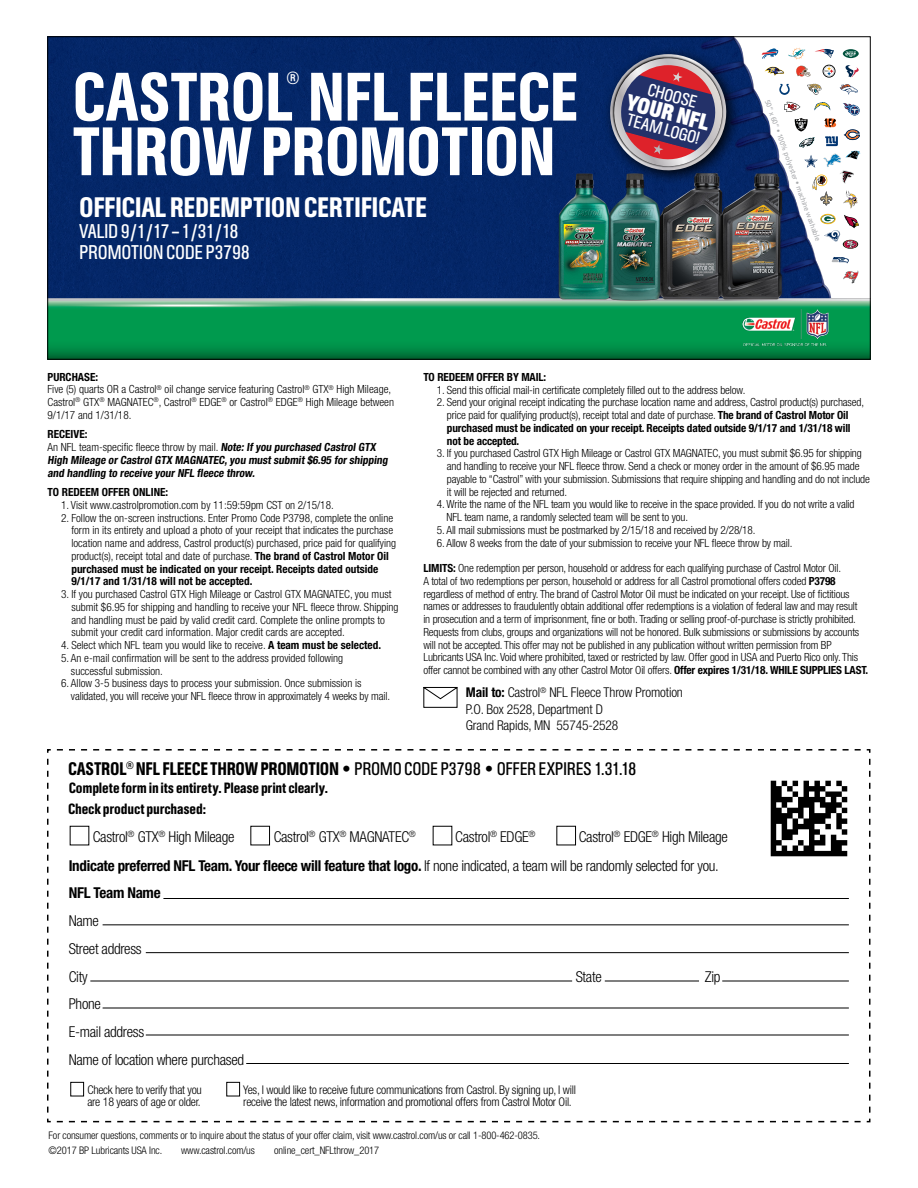
<style>
.page{position:relative;width:918px;height:1188px;background:#fff}
.page>*{position:absolute;margin:0;border:0;box-sizing:border-box;transform-origin:0 0}
.t1{font:500 61.95px "Castrol Sans Con";letter-spacing:-.02em;color:#fff}
.t2{font:500 25.5px "Castrol Sans Con";letter-spacing:-.02em;color:#fff}
.t3{font:20.55px "Ad Buch SB Bold Con";color:#fff}
.t4{font:18px/21px "Castrol Sans Con";letter-spacing:-.02em;color:#fff}
.t5{font:16.5px "Castrol Sans Con";letter-spacing:-.02em;color:#000}
.t6{font:15.9px "Ad Buch SB Con";color:#fff}
.t7{font:500 15.9px "Castrol Sans Con";color:#fff}
.t8{font:300 condensed 15px/27.8px "Helvetica Neue";letter-spacing:-.02em;color:#000}
.t9{font:700 condensed 15px/27.8px "Helvetica Neue";letter-spacing:-.02em;color:#000}
.t10{font:300 condensed 13.5px/16.2px "Helvetica Neue";letter-spacing:-.01em;color:#000}
.t11{font:500 13.5px/21px "Castrol Sans Con";letter-spacing:-.015em;color:#000}
.t12{font:300 condensed 12px/12px "Helvetica Neue";letter-spacing:-.02em;color:#000}
.t13{font:300 condensed 11.25px/12.8px "Helvetica Neue";letter-spacing:-.01em;color:#000}
.t14{font:700 condensed 11.25px/12.8px "Helvetica Neue";color:#000}
.t15{font:300 condensed 10.5px/15px "Helvetica Neue";letter-spacing:-.01em;color:#000}
.t16{font:7.05px "Frutiger";color:#a7a9ac;scale:.95 1}
.s1{font-weight:700}
.s2{font-weight:300}
.s3{font-weight:500}
</style>
<div class="page">
<svg style="left:423px;top:687px;width:35px;height:21px"></svg>
<svg style="left:47px;top:749px;width:824px;height:374px"></svg>
<div style="left:71px;top:1082px;width:13px;height:14px;border:1px solid #000"></div>
<div style="left:227px;top:1082px;width:13px;height:14px;border:1px solid #000"></div>
<div style="left:251px;top:826px;width:19px;height:19px;border:1px solid #000"></div>
<div style="left:557px;top:826px;width:19px;height:19px;border:1px solid #000"></div>
<img style="left:769px;top:778px;width:80px;height:81px">
<hr style="left:103px;top:925px;width:746px;height:1px;background:#000">
<hr style="left:163px;top:898px;width:686px;height:1px;background:#000">
<hr style="left:146px;top:952px;width:703px;height:1px;background:#000">
<hr style="left:722px;top:981px;width:127px;height:1px;background:#000">
<hr style="left:605px;top:981px;width:94px;height:1px;background:#000">
<hr style="left:90px;top:981px;width:482px;height:1px;background:#000">
<hr style="left:103px;top:1008px;width:746px;height:1px;background:#000">
<hr style="left:146px;top:1035px;width:703px;height:1px;background:#000">
<hr style="left:246px;top:1063px;width:603px;height:1px;background:#000">
<img style="left:50px;top:39px;width:818px;height:318px">
<svg style="left:842px;top:49px;width:19px;height:29px"></svg>
<svg style="left:779px;top:84px;width:11px;height:11px"></svg>
<svg style="left:840px;top:84px;width:18px;height:11px"></svg>
<svg style="left:807px;top:84px;width:15px;height:11px"></svg>
<svg style="left:831px;top:256px;width:18px;height:8px"></svg>
<svg style="left:843px;top:270px;width:16px;height:14px"></svg>
<svg style="left:761px;top:47px;width:74px;height:30px"></svg>
<img style="left:784px;top:101px;width:77px;height:148px">
<img style="left:727px;top:303px;width:118px;height:53px">
<img style="left:589px;top:36px;width:162px;height:162px">
<svg style="left:602px;top:54px;width:132px;height:124px;background:#4f486e"></svg>
<h3 class="t7" style="left:287px;top:68px;width:13px">®</h3>
<h1 class="t1" style="left:72px;top:58px;width:508px">CASTROL NFL FLEECE</h1>
<h1 class="t1" style="left:72px;top:113px;width:485px">THROW PROMOTION</h1>
<h2 class="t2" style="left:79px;top:191px;width:350px">OFFICIAL REDEMPTION CERTIFICATE</h2>
<h3 class="t4" style="left:79px;top:220px;width:172px">VALID 9/1/17 – 1/31/18<br>PROMOTION CODE P3798</h3>
<h3 class="t6" style="left:651px;top:80px;width:52px;rotate:15deg">CHOOSE</h3>
<h3 class="t3" style="left:630px;top:89px;width:88px;rotate:15deg">YOUR NFL</h3>
<h3 class="t6" style="left:630px;top:110px;width:76px;rotate:15deg">TEAMLOGO!</h3>
<p class="t16" style="left:771px;top:99px;width:159px;rotate:70deg">50” x 60” • 100% polyester • machine washable</p>
<p class="t13" style="left:48px;top:370px;width:348px"><span class="s1">PURCHASE:<br></span>Five (5) quarts OR a Castrol<sup>®</sup> oil change service featuring Castrol<sup>®</sup> GTX<sup>®</sup> High Mileage, Castrol<sup>®</sup> GTX<sup>®</sup> MAGNATEC<sup>®</sup>, Castrol<sup>®</sup> EDGE<sup>®</sup> or Castrol<sup>®</sup> EDGE<sup>®</sup> High Mileage between 9/1/17 and 1/31/18.</p>
<p class="t14" style="left:48px;top:428px;width:344px">RECEIVE:<br><span class="s2">An NFL team-specific fleece throw by mail.</span> Note: If you purchased Castrol GTX High Mileage or Castrol GTX MAGNATEC,you must submit $6.95 for shipping and handling to receive your NFL fleece throw.</p>
<p class="t14" style="left:48px;top:486px;width:122px">TO REDEEM OFFER ONLINE:</p>
<p class="t13" style="left:61px;top:498px;width:274px">1. Visit www.castrolpromotion.com by 11:59:59pm CST on 2/15/18.</p>
<p class="t13" style="left:71px;top:511px;width:326px;text-indent:-10px">2. Follow the on-screen instructions. Enter Promo Code P3798, complete the online form in its entirety and upload a photo of your receipt that indicates the purchase location name and address, Castrol product(s) purchased, price paid for qualifying product(s), receipt total and date of purchase. <span class="s1">The brand of Castrol Motor Oil purchased must be indicated on your receipt. Receipts dated outside 9/1/17 and 1/31/18 will not be accepted.</span></p>
<p class="t13" style="left:71px;top:588px;width:329px;text-indent:-10px">3. If you purchased Castrol GTX High Mileage or Castrol GTX MAGNATEC, you must submit $6.95 for shipping and handling to receive your NFL fleece throw. Shipping and handling must be paid by valid credit card. Complete the online prompts to submit your credit card information. Major credit cards are accepted.</p>
<p class="t13" style="left:61px;top:639px;width:322px">4. Select which NFL team you would like to receive. <span class="s1">A team must be selected.</span></p>
<p class="t13" style="left:71px;top:651px;width:274px;text-indent:-10px">5. An e-mail confirmation will be sent to the address provided following successful submission.</p>
<p class="t13" style="left:71px;top:677px;width:321px;text-indent:-10px">6. Allow 3-5 business days to process your submission. Once submission is validated, you will receive your NFL fleece throw in approximately 4 weeks by mail.</p>
<p class="t14" style="left:423px;top:370px;width:124px">TO REDEEM OFFER BY MAIL:</p>
<p class="t13" style="left:437px;top:383px;width:310px">1. Send this official mail-in certificate completely filled out to the address below.</p>
<p class="t13" style="left:447px;top:396px;width:419px;text-indent:-10px">2. Send your original receipt indicating the purchase location name and address, Castrol product(s) purchased, price paid for qualifying product(s), receipt total and date of purchase. <span class="s1">The brand of Castrol Motor Oil purchased must be indicated on your receipt. Receipts dated outside 9/1/17 and 1/31/18 will not be accepted.</span></p>
<p class="t13" style="left:447px;top:447px;width:425px;text-indent:-10px">3. If you purchased Castrol GTX High Mileage or Castrol GTX MAGNATEC, you must submit $6.95 for shipping and handling to receive your NFL fleece throw. Send a check or money order in the amount of $6.95 made payable to “Castrol” with your submission. Submissions that require shipping and handling and do not include it will be rejected and returned.</p>
<p class="t13" style="left:446px;top:498px;width:410px;text-indent:-10px">4. Write the name of the NFL team you would like to receive in the space provided. If you do not write a valid<br>NFL team name, a randomly selected team will be sent to you.</p>
<p class="t13" style="left:437px;top:523px;width:320px">5. All mail submissions must be postmarked by 2/15/18 and received by 2/28/18.</p>
<p class="t13" style="left:437px;top:536px;width:357px">6. Allow 8 weeks from the date of your submission to receive your NFL fleece throw by mail.</p>
<p class="t13" style="left:423px;top:562px;width:446px"><span class="s1">LIMITS:</span> One redemption per person, household or address for each qualifying purchase of Castrol Motor Oil.<br>A total of two redemptions per person, household or address for all Castrol promotional offers coded <span class="s1">P3798 </span>regardless of method of entry. The brand of Castrol Motor Oil must be indicated on your receipt. Use of fictitious names or addresses to fraudulently obtain additional offer redemptions is a violation of federal law and may result<br>in prosecution and a term of imprisonment, fine or both. Trading or selling proof-of-purchase is strictly prohibited.<br>Requests from clubs, groups and organizations will not be honored. Bulk submissions or submissions by accounts will not be accepted. This offer may not be published in any publication without written permission from BP Lubricants USA Inc. Void where prohibited, taxed or restricted by law. Offer good in USA and Puerto Rico only. This offer cannot be combined with any other Castrol Motor Oil offers. <span class="s1">Offer expires 1/31/18. WHILE SUPPLIES LAST.</span></p>
<p class="t10" style="left:466px;top:684px;width:219px"><span class="s1">Mail to:</span> Castrol<sup>®</sup> NFL Fleece Throw Promotion<br>P.O. Box 2528, Department D<br>Grand Rapids, MN 55745-2528</p>
<h3 class="t5" style="left:68px;top:758px;width:570px"><span class="s3">CASTROL</span><sup>®</sup> <span class="s3">NFL FLEECE THROW PROMOTION •</span> PROMO CODE P3798 • OFFER EXPIRES 1.31.18</h3>
<p class="t11" style="left:68px;top:777px;width:262px">Complete form in its entirety. Please print clearly.<br>Check product purchased:</p>
<h3 class="t8" style="left:93px;top:822px;width:143px">Castrol<sup>®</sup> GTX<sup>®</sup> High Mileage</h3>
<h3 class="t8" style="left:274px;top:822px;width:144px">Castrol<sup>®</sup> GTX<sup>®</sup> MAGNATEC<sup>®</sup></h3>
<h3 class="t8" style="left:455px;top:822px;width:82px">Castrol<sup>®</sup> EDGE<sup>®</sup></h3>
<h3 class="t8" style="left:579px;top:822px;width:151px">Castrol<sup>®</sup> EDGE<sup>®</sup> High Mileage</h3>
<h3 class="t9" style="left:69px;top:851px;width:652px">Indicate preferred NFL Team. Your fleece will feature that logo. <span class="s2">If none indicated, a team will be randomly selected for you.<br></span>NFL Team Name</h3>
<h3 class="t8" style="left:69px;top:907px;width:75px">Name<br>Street address<br>City</h3>
<h3 class="t8" style="left:576px;top:962px;width:28px">State</h3>
<h3 class="t8" style="left:705px;top:962px;width:17px">Zip</h3>
<h3 class="t8" style="left:69px;top:990px;width:177px">Phone<br>E-mail address<br>Name of location where purchased</h3>
<p class="t12" style="left:87px;top:1084px;width:116px">Check here to verify that you are 18 years of age or older.</p>
<p class="t12" style="left:243px;top:1084px;width:334px">Yes, I would like to receive future communications from Castrol. By signing up, I will receive the latest news, information and promotional offers from Castrol Motor Oil.</p>
<p class="t15" style="left:49px;top:1128px;width:493px">For consumer questions, comments or to inquire about the status of your offer claim, visit www.castrol.com/us or call 1-800-462-0835. ©2017 BP Lubricants USA Inc.</p>
<p class="t15" style="left:181px;top:1143px;width:75px">www.castrol.com/us</p>
<p class="t15" style="left:274px;top:1143px;width:107px">online_cert_NFLthrow_2017</p>
</div>
